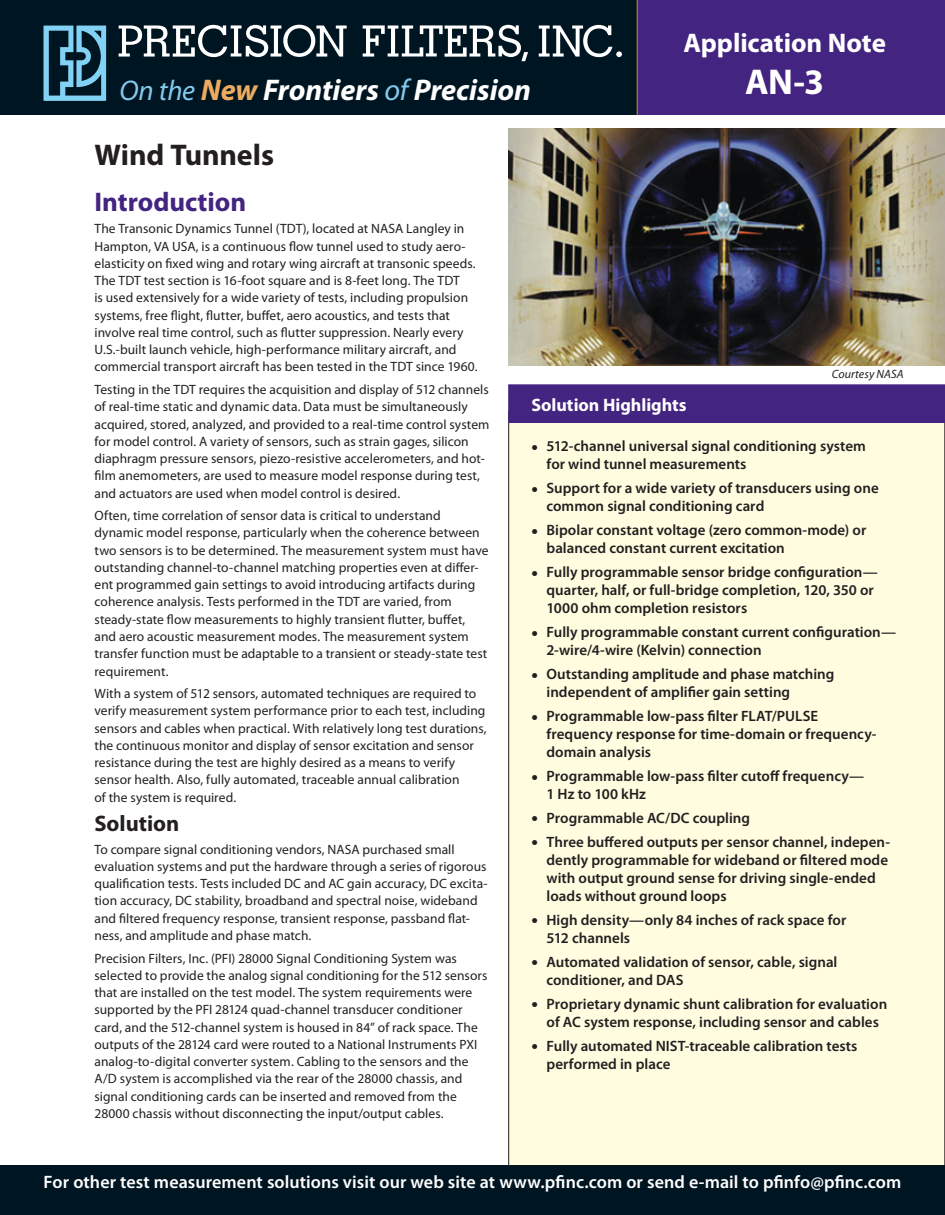
<style>
.page{position:relative;width:945px;height:1215px;background:#fff}
.page>*{position:absolute;margin:0;border:0;box-sizing:border-box;transform-origin:0 0}
.t1{font:700 36px "Myriad Pro";color:#fff}
.t2{font:italic 700 30px "Myriad Pro";letter-spacing:-.005em;color:#fff}
.t3{font:700 30px "Myriad Pro";letter-spacing:-.005em;color:#231f20}
.t4{font:700 27px "Myriad Pro";letter-spacing:-.005em;color:#fff}
.t5{font:700 27px "Myriad Pro";letter-spacing:-.005em;color:#432480}
.t6{font:700 22.5px "Myriad Pro";color:#231f20}
.t7{font:600 18px "Myriad Pro";letter-spacing:.005em;color:#fff}
.t8{font:700 18px "Myriad Pro";color:#fff}
.t9{font:600 15px/18px "Myriad Pro";color:#231f20}
.t10{font:13.5px/17.2px "Myriad Pro";letter-spacing:.005em;color:#231f20}
.t11{font:italic 12px "Myriad Pro";letter-spacing:.005em;color:#231f20}
.s1{font-weight:400;font-size:28.5px;color:#84caef}
.s2{color:#edab60}
.s3{font-weight:400;color:#84caef}
.s4{font-size:21px}
</style>
<div class="page">
<div style="left:509px;top:412px;width:436px;height:758px;background:#fffce0"></div>
<div style="left:509px;top:385px;width:436px;height:37px;background:#432480"></div>
<img style="left:508px;top:128px;width:437px;height:237px">
<div style="left:0;top:0;width:650px;height:115px;background:#001522"></div>
<div style="left:637px;top:0;width:308px;height:115px;background:#432480"></div>
<div style="left:0;top:1165px;width:945px;height:50px;background:#001522"></div>
<svg style="left:44px;top:26px;width:62px;height:75px"></svg>
<svg style="left:363px;top:25px;width:165px;height:36px"></svg>
<svg style="left:119px;top:25px;width:228px;height:32px"></svg>
<svg style="left:539px;top:25px;width:83px;height:32px"></svg>
<hr style="left:637px;top:0;width:1px;height:115px;background:#e38c18">
<h2 class="t2" style="left:120px;top:71px;width:413px"><span class="s1">On the</span> <span class="s2">New</span> Frontiers <span class="s3">of</span> Precision</h2>
<h2 class="t3" style="left:94px;top:136px;width:181px">Wind Tunnels</h2>
<h3 class="t4" style="left:683px;top:26px;width:204px">Application Note</h3>
<h1 class="t1" style="left:745px;top:59px;width:80px">AN-3</h1>
<h3 class="t5" style="left:94px;top:184px;width:153px">Introduction</h3>
<p class="t10" style="left:94px;top:220px;width:384px">The Transonic Dynamics Tunnel (TDT), located at NASA Langley in Hampton, VA USA, is a continuous flow tunnel used to study aero&shy;elasticity on fixed wing and rotary wing aircraft at transonic speeds.<br>The TDT test section is 16-foot square and is 8-feet long. The TDT<br>is used extensively for a wide variety of tests, including propulsion systems, free flight, flutter, buffet, aero acoustics, and tests that involve real time control, such as flutter suppression. Nearly every U.S.-built launch vehicle, high-performance military aircraft, and commercial transport aircraft has been tested in the TDT since 1960.</p>
<p class="t10" style="left:95px;top:381px;width:396px">Testing in the TDT requires the acquisition and display of 512 channels of real-time static and dynamic data. Data must be simultaneously acquired, stored, analyzed, and provided to a real-time control system for model control. A variety of sensors, such as strain gages, silicon diaphragm pressure sensors, piezo-resistive accelerometers, and hot&shy;film anemometers, are used to measure model response during test, and actuators are used when model control is desired.</p>
<p class="t10" style="left:95px;top:507px;width:395px">Often, time correlation of sensor data is critical to understand dynamic model response, particularly when the coherence between two sensors is to be determined. The measurement system must have outstanding channel-to-channel matching properties even at differ&shy;ent programmed gain settings to avoid introducing artifacts during coherence analysis. Tests performed in the TDT are varied, from steady-state flow measurements to highly transient flutter, buffet, and aero acoustic measurement modes. The measurement system transfer function must be adaptable to a transient or steady-state test requirement.</p>
<p class="t10" style="left:95px;top:685px;width:394px">With a system of 512 sensors, automated techniques are required to verify measurement system performance prior to each test, including sensors and cables when practical. With relatively long test durations, the continuous monitor and display of sensor excitation and sensor resistance during the test are highly desired as a means to verify sensor health. Also, fully automated, traceable annual calibration<br>of the system is required.</p>
<h3 class="t6" style="left:94px;top:809px;width:86px">Solution</h3>
<p class="t10" style="left:94px;top:840px;width:395px">To compare signal conditioning vendors, NASA purchased small evaluation systems and put the hardware through a series of rigorous qualification tests. Tests included DC and AC gain accuracy, DC excita&shy;tion accuracy, DC stability, broadband and spectral noise, wideband and filtered frequency response, transient response, passband flat&shy;ness, and amplitude and phase match.</p>
<p class="t10" style="left:94px;top:949px;width:394px">Precision Filters, Inc. (PFI) 28000 Signal Conditioning System was selected to provide the analog signal conditioning for the 512 sensors that are installed on the test model. The system requirements were supported by the PFI 28124 quad-channel transducer conditioner card, and the 512-channel system is housed in 84” of rack space. The outputs of the 28124 card were routed to a National Instruments PXI analog-to-digital converter system. Cabling to the sensors and the A/D system is accomplished via the rear of the 28000 chassis, and signal conditioning cards can be inserted and removed from the 28000 chassis without disconnecting the input/output cables.</p>
<h3 class="t8" style="left:532px;top:393px;width:157px">Solution Highlights</h3>
<p class="t11" style="left:832px;top:366px;width:73px">Courtesy NASA</p>
<p class="t9" style="left:547px;top:437px;width:321px;text-indent:-15px"><span class="s4">•</span> 512-channel universal signal conditioning system for wind tunnel measurements</p>
<p class="t9" style="left:547px;top:479px;width:334px;text-indent:-15px"><span class="s4">•</span> Support for a wide variety of transducers using one common signal conditioning card</p>
<p class="t9" style="left:547px;top:521px;width:321px;text-indent:-15px"><span class="s4">•</span> Bipolar constant voltage (zero common-mode) or balanced constant current excitation</p>
<p class="t9" style="left:547px;top:563px;width:333px;text-indent:-15px"><span class="s4">•</span> Fully programmable sensor bridge configuration— quarter, half, or full-bridge completion, 120, 350 or<br>1000 ohm completion resistors</p>
<p class="t9" style="left:547px;top:623px;width:351px;text-indent:-15px"><span class="s4">•</span> Fully programmable constant current configuration—<br>2-wire/4-wire (Kelvin) connection</p>
<p class="t9" style="left:547px;top:665px;width:290px;text-indent:-15px"><span class="s4">•</span> Outstanding amplitude and phase matching independent of amplifier gain setting</p>
<p class="t9" style="left:547px;top:707px;width:332px;text-indent:-15px"><span class="s4">•</span> Programmable low-pass filter FLAT/PULSE frequency response for time-domain or frequency&shy;domain analysis</p>
<p class="t9" style="left:547px;top:767px;width:319px;text-indent:-15px"><span class="s4">•</span> Programmable low-pass filter cutoff frequency—<br>1 Hz to 100 kHz</p>
<p class="t9" style="left:532px;top:809px;width:220px"><span class="s4">•</span> Programmable AC/DC coupling</p>
<p class="t9" style="left:547px;top:833px;width:345px;text-indent:-15px"><span class="s4">•</span> Three buffered outputs per sensor channel, indepen&shy;dently programmable for wideband or filtered mode with output ground sense for driving single-ended loads without ground loops</p>
<p class="t9" style="left:547px;top:910px;width:301px;text-indent:-15px"><span class="s4">•</span> High density—only 84 inches of rack space for<br>512 channels</p>
<p class="t9" style="left:547px;top:952px;width:292px;text-indent:-15px"><span class="s4">•</span> Automated validation of sensor, cable, signal conditioner, and DAS</p>
<p class="t9" style="left:532px;top:994px;width:357px;text-align:center"><span class="s4">•</span> Proprietary dynamic shunt calibration for evaluation of AC system response, including sensor and cables</p>
<p class="t9" style="left:547px;top:1036px;width:313px;text-indent:-15px"><span class="s4">•</span> Fully automated NIST-traceable calibration tests performed in place</p>
<h3 class="t7" style="left:44px;top:1171px;width:859px">For other test measurement solutions visit our web site at www.pfinc.com or send e-mail to pfinfo@pfinc.com</h3>
</div>
